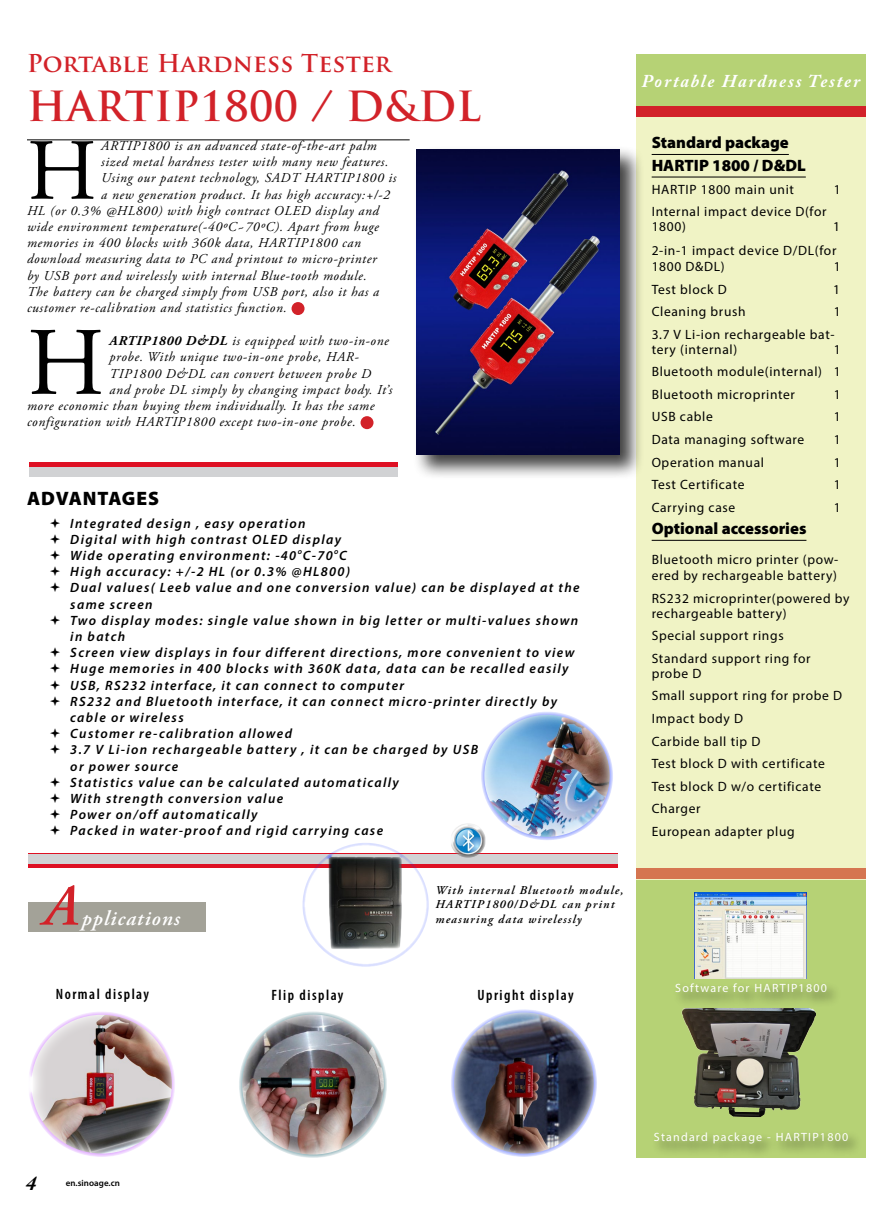
<style>
.page{position:relative;width:893px;height:1212px;background:#fff}
.page>*{position:absolute;margin:0;border:0;box-sizing:border-box;transform-origin:0 0}
.t1{font:96.45px "Adobe Garamond Pro";color:#000}
.t2{font:86.85px "Adobe Garamond Pro";color:#000}
.t3{font:italic 600 58.5px "Adobe Garamond Pro";color:#d22229}
.t4{font:700 40.5px "Trajan Pro";letter-spacing:.01em;color:#d22229}
.t5{font:700 24px "Trajan Pro";letter-spacing:.01em;color:#d22229}
.t6{font:italic 600 21px "Adobe Garamond Pro";letter-spacing:.05em;color:#fff}
.t7{font:italic 700 21px "Adobe Caslon Pro";color:#000}
.t8{font:900 19.5px "Myriad Pro";letter-spacing:.05em;color:#000}
.t9{font:italic 700 18px "Adobe Caslon Pro";letter-spacing:.1em;color:#fff}
.t10{font:900 16.5px/22.5px "Myriad Pro";color:#000}
.t11{font:600 condensed 15px "Myriad Pro";letter-spacing:.1em;color:#000}
.t12{font:italic 13.5px "Adobe Garamond Pro";letter-spacing:.05em;color:#000}
.t13{font:italic 600 13.5px/16.2px "Myriad Pro";letter-spacing:.1em;color:#000}
.t14{font:13.5px/22.5px "Myriad Pro";letter-spacing:.05em;color:#000}
.t15{font:italic 600 12px/14.4px "Adobe Garamond Pro";letter-spacing:.1em;color:#000}
.t16{font:12px "Myriad Pro";letter-spacing:.1em;color:#fff}
.t17{font:600 9px "Myriad Pro";letter-spacing:.005em;color:#000}
.s1{font-weight:700}
</style>
<div class="page">
<div style="left:636px;top:54px;width:230px;height:1104px;background:#f0f3c5"></div>
<div style="left:636px;top:54px;width:230px;height:51px;background:#b6d275"></div>
<div style="left:636px;top:880px;width:230px;height:278px;background:#b6d275"></div>
<div style="left:636px;top:106px;width:230px;height:11px;background:#d22229"></div>
<div style="left:636px;top:868px;width:230px;height:10px;background:#d57550"></div>
<div style="left:28px;top:902px;width:177px;height:30px;background:#a3a298"></div>
<hr style="left:652px;top:154px;width:137px;height:1px;background:#000">
<hr style="left:652px;top:177px;width:154px;height:1px;background:#000">
<hr style="left:652px;top:540px;width:154px;height:1px;background:#000">
<div style="left:412px;top:146px;width:232px;height:333px;background:#000;opacity:.75"></div>
<img style="left:416px;top:149px;width:204px;height:306px">
<hr style="left:27px;top:139px;width:383px;height:1px;background:#000">
<div style="left:292px;top:302px;width:13px;height:13px;background:#d22229;border-radius:50%"></div>
<div style="left:29px;top:463px;width:369px;height:14px;background:#de1023"></div>
<div style="left:29px;top:467px;width:369px;height:10px;background:#d1d2d4"></div>
<div style="left:28px;top:854px;width:590px;height:14px;background:#de1023"></div>
<div style="left:28px;top:854px;width:590px;height:10px;background:#d1d2d4"></div>
<img style="left:453px;top:1013px;width:142px;height:140px">
<div style="left:451px;top:1009px;width:146px;height:148px;border:3px solid #0d2dff;border-radius:50%"></div>
<img style="left:240px;top:1015px;width:145px;height:139px">
<div style="left:239px;top:1011px;width:148px;height:147px;border:3px solid #005160;border-radius:50%"></div>
<img style="left:33px;top:1015px;width:138px;height:138px">
<div style="left:28px;top:1011px;width:147px;height:146px;border:3px solid #b93eff;border-radius:50%"></div>
<img style="left:681px;top:1008px;width:135px;height:110px">
<div style="left:652px;top:1130px;width:211px;height:29px;background:#000;opacity:.75"></div>
<div style="left:360px;top:416px;width:13px;height:13px;background:#d22229;border-radius:50%"></div>
<img style="left:695px;top:892px;width:112px;height:87px">
<div style="left:673px;top:981px;width:168px;height:26px;background:#000;opacity:.75"></div>
<img style="left:451px;top:823px;width:34px;height:34px">
<img style="left:328px;top:856px;width:74px;height:93px">
<div style="left:302px;top:843px;width:127px;height:124px;border:3px solid #0d2dff;border-radius:50%"></div>
<img style="left:483px;top:715px;width:128px;height:123px">
<div style="left:481px;top:711px;width:132px;height:129px;border:3px solid #0d2dff;border-radius:50%"></div>
<h3 class="t5" style="left:27px;top:49px;width:366px">Portable Hardness Tester</h3>
<h3 class="t4" style="left:27px;top:81px;width:455px">HARTIP1800 / D&amp;DL</h3>
<h2 class="t2" style="left:27px;top:119px;width:71px">H</h2>
<p class="t12" style="left:101px;top:138px;width:277px">ARTIP1800 is an advanced state-of-the-art palm</p>
<p class="t12" style="left:101px;top:154px;width:289px">sized metal hardness tester with many new features.</p>
<p class="t12" style="left:101px;top:170px;width:297px">Using our patent technology, SADT HARTIP1800 is</p>
<p class="t12" style="left:101px;top:186px;width:290px">a new generation product. It has high accuracy:+/-2</p>
<p class="t12" style="left:27px;top:202px;width:353px">HL (or 0.3% @HL800) with high contract OLED display and</p>
<p class="t12" style="left:27px;top:219px;width:353px">wide environment temperature(-40ºC~70ºC). Apart from huge</p>
<p class="t12" style="left:27px;top:235px;width:335px">memories in 400 blocks with 360k data, HARTIP1800 can</p>
<p class="t12" style="left:27px;top:251px;width:351px">download measuring data to PC and printout to micro-printer</p>
<p class="t12" style="left:27px;top:267px;width:341px">by USB port and wirelessly with internal Blue-tooth module.</p>
<p class="t12" style="left:27px;top:283px;width:354px">The battery can be charged simply from USB port, also it has a</p>
<p class="t12" style="left:27px;top:300px;width:261px">customer re-calibration and statistics function.</p>
<h1 class="t1" style="left:27px;top:305px;width:79px">H</h1>
<p class="t12" style="left:110px;top:333px;width:281px"><span class="s1">ARTIP1800 D&amp;DL</span> is equipped with two-in-one</p>
<p class="t12" style="left:110px;top:349px;width:251px">probe. With unique two-in-one probe, HAR-</p>
<p class="t12" style="left:110px;top:365px;width:263px">TIP1800 D&amp;DL can convert between probe D</p>
<p class="t12" style="left:110px;top:381px;width:284px">and probe DL simply by changing impact body. It’s</p>
<p class="t12" style="left:27px;top:398px;width:349px">more economic than buying them individually. It has the same</p>
<p class="t12" style="left:27px;top:414px;width:330px">configuration with HARTIP1800 except two-in-one probe.</p>
<h3 class="t8" style="left:27px;top:486px;width:134px">ADVANTAGES</h3>
<p class="t13" style="left:70px;top:514px;width:511px">Integrated design , easy operation<br>Digital with high contrast OLED display<br>Wide operating environment: -40<sup>o</sup>C-70<sup>o</sup>C<br>High accuracy: +/-2 HL (or 0.3% @HL800)<br>Dual values( Leeb value and one conversion value) can be displayed at the same screen<br>Two display modes: single value shown in big letter or multi-values shown in batch<br>Screen view displays in four different directions, more convenient to view Huge memories in 400 blocks with 360K data, data can be recalled easily USB, RS232 interface, it can connect to computer<br>RS232 and Bluetooth interface, it can connect micro-printer directly by cable or wireless<br>Customer re-calibration allowed<br>3.7 V Li-ion rechargeable battery , it can be charged by USB<br>or power source<br>Statistics value can be calculated automatically<br>With strength conversion value<br>Power on/off automatically<br>Packed in water-proof and rigid carrying case</p>
<h3 class="t3" style="left:43px;top:872px;width:37px">A</h3>
<h3 class="t6" style="left:82px;top:906px;width:100px">pplications</h3>
<p class="t15" style="left:435px;top:883px;width:190px">With internal Bluetooth module,<br>HARTIP1800/D&amp;DL can print measuring data wirelessly</p>
<h3 class="t9" style="left:642px;top:70px;width:220px">Portable Hardness Tester</h3>
<p class="t10" style="left:652px;top:131px;width:156px">Standard package<br>HARTIP 1800 / D&amp;DL</p>
<p class="t14" style="left:652px;top:178px;width:144px">HARTIP 1800 main unit</p>
<p class="t14" style="left:834px;top:178px;width:8px">1</p>
<p class="t14" style="left:652px;top:204px;width:176px;line-height:15px">Internal impact device D(for<br>1800)</p>
<p class="t14" style="left:652px;top:215px;width:190px;line-height:23.7px;text-align:right">1<br>2-in-1 impact device D/DL(for</p>
<p class="t14" style="left:652px;top:255px;width:74px">1800 D&amp;DL)</p>
<p class="t14" style="left:834px;top:255px;width:8px">1</p>
<p class="t14" style="left:652px;top:278px;width:77px">Test block D</p>
<p class="t14" style="left:833px;top:278px;width:8px">1</p>
<p class="t14" style="left:652px;top:300px;width:95px">Cleaning brush</p>
<p class="t14" style="left:652px;top:300px;width:190px;text-indent:182px">1<br>3.7 V Li-ion rechargeable bat-</p>
<p class="t14" style="left:652px;top:338px;width:87px">tery (internal)</p>
<p class="t14" style="left:652px;top:338px;width:190px;text-align:justify;text-indent:182px">1<br>Bluetooth module(internal) 1<br>Bluetooth microprinter</p>
<p class="t14" style="left:834px;top:383px;width:8px">1</p>
<p class="t14" style="left:652px;top:405px;width:63px">USB cable</p>
<p class="t14" style="left:834px;top:405px;width:8px">1</p>
<p class="t14" style="left:652px;top:428px;width:154px">Data managing software</p>
<p class="t14" style="left:834px;top:428px;width:8px">1</p>
<p class="t14" style="left:652px;top:451px;width:114px">Operation manual</p>
<p class="t14" style="left:834px;top:451px;width:8px">1</p>
<p class="t14" style="left:652px;top:473px;width:94px">Test Certificate</p>
<p class="t14" style="left:834px;top:473px;width:8px">1</p>
<p class="t14" style="left:652px;top:496px;width:85px">Carrying case</p>
<p class="t14" style="left:834px;top:496px;width:8px">1</p>
<p class="t10" style="left:652px;top:517px;width:156px">Optional accessories</p>
<p class="t14" style="left:652px;top:551px;width:188px;line-height:16.2px">Bluetooth micro printer (pow&shy;ered by rechargeable battery)</p>
<p class="t14" style="left:652px;top:590px;width:199px;line-height:15px">RS232 microprinter(powered by rechargeable battery)</p>
<p class="t14" style="left:652px;top:624px;width:160px">Special support rings<br>Standard support ring for</p>
<p class="t14" style="left:652px;top:662px;width:192px">probe D<br>Small support ring for probe D<br>Impact body D<br>Carbide ball tip D<br>Test block D with certificate<br>Test block D w/o certificate<br>Charger<br>European adapter plug</p>
<p class="t11" style="left:56px;top:985px;width:95px">Normal display</p>
<p class="t11" style="left:272px;top:985px;width:73px">Flip display</p>
<p class="t11" style="left:477px;top:985px;width:98px">Upright display</p>
<p class="t16" style="left:675px;top:981px;width:153px">Software for HARTIP1800</p>
<h3 class="t7" style="left:26px;top:1170px;width:12px">4</h3>
<p class="t17" style="left:66px;top:1177px;width:56px">en.sinoage.cn</p>
<p class="t16" style="left:654px;top:1130px;width:196px">Standard package - HARTIP1800</p>
</div>
